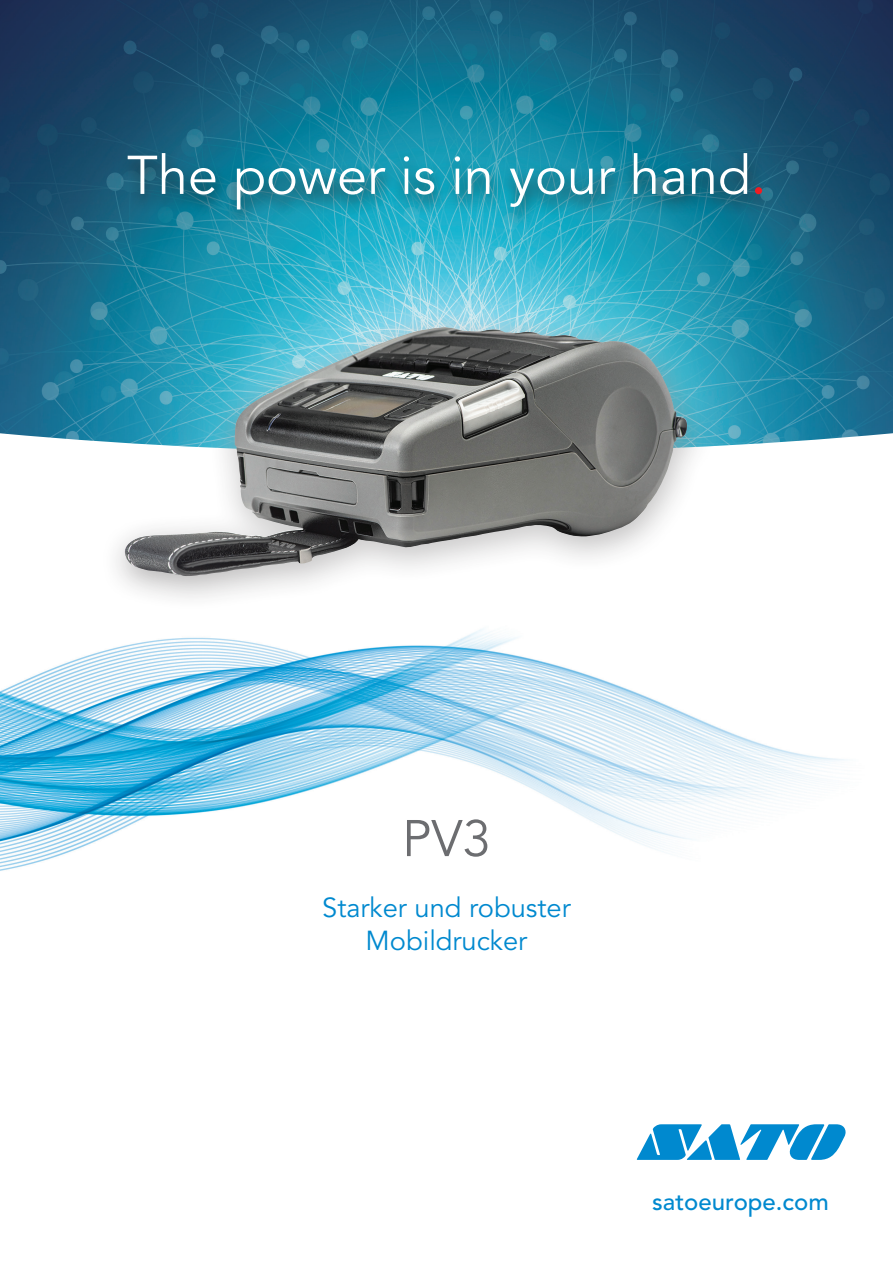
<style>
.page{position:relative;width:893px;height:1263px;background:#fff}
.page>*{position:absolute;margin:0;border:0;box-sizing:border-box;transform-origin:0 0}
.t1{font:54px "Avenir LT Std";color:#fff}
.t2{font:51px "Avenir LT Std";color:#6c6d70}
.t3{font:27.3px/32.7px "Avenir LT Std";color:#0089cf;text-align:center}
.t4{font:500 24px "Avenir LT Std";color:#0089cf}
.s1{font-weight:500;color:#ee1d23}
</style>
<div class="page">
<img style="left:0;top:680px;width:845px;height:191px">
<img style="left:0;top:0;width:893px;height:442px">
<svg style="left:637px;top:1124px;width:209px;height:36px"></svg>
<div style="left:116px;top:148px;width:661px;height:83px;background:#231f20;opacity:.75"></div>
<div style="left:24px;top:220px;width:764px;height:463px;background:#fff;opacity:.7"></div>
<img style="left:124px;top:328px;width:564px;height:249px">
<p class="t1" style="left:127px;top:144px;width:641px">The power is in your hand<span class="s1">.</span></p>
<p class="t2" style="left:402px;top:809px;width:90px">PV3</p>
<p class="t3" style="left:322px;top:892px;width:250px">Starker und robuster<br>Mobildrucker</p>
<p class="t4" style="left:652px;top:1188px;width:178px">satoeurope.com</p>
</div>
